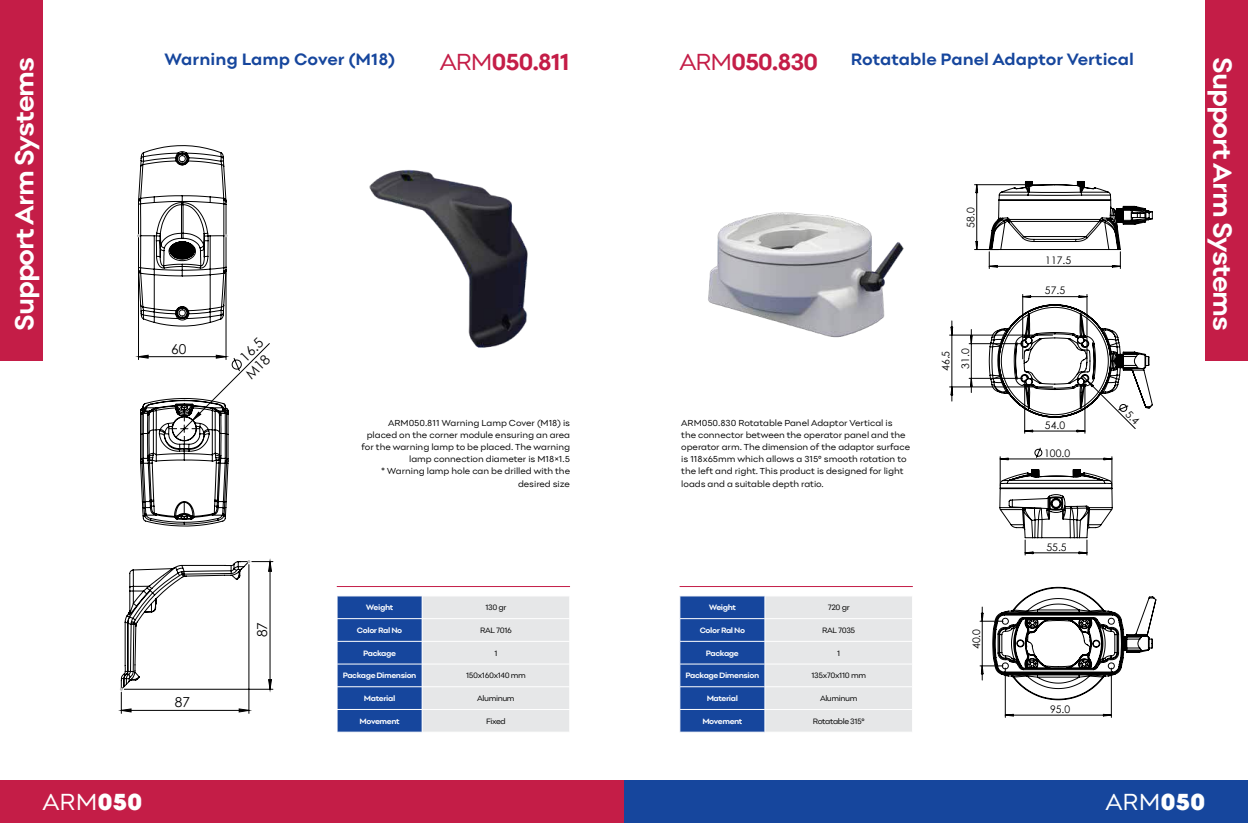
<style>
.page{position:relative;width:1248px;height:823px;background:#fff}
.page>*{position:absolute;margin:0;border:0;box-sizing:border-box;transform-origin:0 0}
.t1{font:700 27px "Point";letter-spacing:-.04em;color:#fff}
.t2{font:700 24px "Point";letter-spacing:-.05em;color:#c41d47}
.t3{font:24px "Point";color:#fff}
.t4{font:700 17px "Point";color:#16469d}
.t5{font:13.7px/16.5px "Century Gothic";color:#000}
.t6{font:10.4px "Century Gothic";color:#000}
.t7{font:9px/12px "Point";letter-spacing:-.005em;color:#000;text-align:right}
.t8{font:700 8px "Point";letter-spacing:-.05em;color:#fff}
.t9{font:8px "Point";letter-spacing:-.05em;color:#000}
.s1{font-weight:400}
.s2{font-weight:900}
</style>
<div class="page">
<div style="left:0;top:0;width:43px;height:360px;background:#c41d47"></div>
<hr style="left:337px;top:585px;width:233px;height:1px;background:#c41d47">
<svg style="left:337px;top:596px;width:232px;height:135px;background:#9eb0ce"></svg>
<img style="left:369px;top:169px;width:159px;height:179px">
<div style="left:0;top:780px;width:624px;height:42px;background:#c41d47"></div>
<svg style="left:138px;top:145px;width:88px;height:89px"></svg>
<svg style="left:121px;top:238px;width:152px;height:475px"></svg>
<svg style="left:121px;top:708px;width:128px;height:3px"></svg>
<svg style="left:138px;top:355px;width:88px;height:3px"></svg>
<svg style="left:268px;top:561px;width:3px;height:127px"></svg>
<svg style="left:121px;top:398px;width:128px;height:291px"></svg>
<div style="left:1205px;top:0;width:42px;height:360px;background:#c41d47"></div>
<hr style="left:679px;top:585px;width:233px;height:1px;background:#c41d47">
<svg style="left:679px;top:596px;width:233px;height:135px;background:#9fb0cf"></svg>
<img style="left:708px;top:212px;width:196px;height:126px">
<div style="left:624px;top:780px;width:623px;height:42px;background:#16469d"></div>
<svg style="left:1024px;top:181px;width:131px;height:472px"></svg>
<hr style="left:949px;top:386px;width:103px;height:1px;background:#000">
<hr style="left:949px;top:335px;width:103px;height:1px;background:#000">
<svg style="left:950px;top:320px;width:19px;height:81px"></svg>
<hr style="left:1110px;top:667px;width:1px;height:50px;background:#000">
<hr style="left:1004px;top:667px;width:1px;height:50px;background:#000">
<svg style="left:969px;top:184px;width:166px;height:532px"></svg>
<svg style="left:1117px;top:404px;width:22px;height:20px"></svg>
<h1 class="t1" style="left:8px;top:330px;width:275px;rotate:-90deg">Support Arm Systems</h1>
<h3 class="t4" style="left:164px;top:49px;width:232px">Warning Lamp Cover (M18)</h3>
<h2 class="t2" style="left:440px;top:47px;width:132px"><span class="s1">ARM</span>050.811</h2>
<h3 class="t5" style="left:171px;top:340px;width:17px">60</h3>
<h3 class="t5" style="left:230px;top:359px;width:36px;text-indent:8px;rotate:-45deg">16.5<br>M18</h3>
<h3 class="t5" style="left:175px;top:693px;width:17px">87</h3>
<h2 class="t3" style="left:43px;top:787px;width:101px">ARM<span class="s2">050</span></h2>
<h3 class="t5" style="left:254px;top:636px;width:17px;rotate:-90deg">87</h3>
<p class="t7" style="left:361px;top:417px;width:210px">ARM050.811 Warning Lamp Cover (M18) is placed on the corner module ensuring an area for the warning lamp to be placed. The warning lamp connection diameter is M18×1.5<br>* Warning lamp hole can be drilled with the desired size</p>
<p class="t8" style="left:366px;top:602px;width:29px">Weight</p>
<p class="t9" style="left:485px;top:602px;width:23px">130 gr</p>
<p class="t8" style="left:357px;top:625px;width:47px">Color Ral No</p>
<p class="t9" style="left:480px;top:625px;width:33px">RAL 7016</p>
<p class="t8" style="left:363px;top:647px;width:34px">Package</p>
<p class="t9" style="left:494px;top:647px;width:5px">1</p>
<p class="t8" style="left:343px;top:670px;width:75px">Package Dimension</p>
<p class="t9" style="left:466px;top:670px;width:61px">150x160x140 mm</p>
<p class="t8" style="left:364px;top:693px;width:33px">Material</p>
<p class="t9" style="left:477px;top:693px;width:39px">Aluminum</p>
<p class="t8" style="left:359px;top:715px;width:42px">Movement</p>
<p class="t9" style="left:486px;top:715px;width:21px">Fixed</p>
<h2 class="t2" style="left:679px;top:47px;width:140px"><span class="s1">ARM</span>050.830</h2>
<h3 class="t4" style="left:850px;top:49px;width:285px">Rotatable Panel Adaptor Vertical</h3>
<p class="t6" style="left:963px;top:227px;width:22px;rotate:-90deg">58.0</p>
<p class="t7" style="left:681px;top:417px;width:230px;text-align:left">ARM050.830 Rotatable Panel Adaptor Vertical is<br>the connector between the operator panel and the operator arm. The dimension of the adaptor surface is 118x65mm which allows a 315° smooth rotation to the left and right. This product is designed for light loads and a suitable depth ratio.</p>
<p class="t6" style="left:938px;top:371px;width:22px;rotate:-90deg">46.5</p>
<p class="t6" style="left:958px;top:368px;width:22px;rotate:-90deg">31.0</p>
<p class="t8" style="left:708px;top:602px;width:29px">Weight</p>
<p class="t9" style="left:827px;top:602px;width:24px">720 gr</p>
<p class="t8" style="left:699px;top:625px;width:47px">Color Ral No</p>
<p class="t9" style="left:822px;top:625px;width:35px">RAL 7035</p>
<p class="t8" style="left:705px;top:647px;width:34px">Package</p>
<p class="t9" style="left:837px;top:647px;width:5px">1</p>
<p class="t8" style="left:685px;top:670px;width:75px">Package Dimension</p>
<p class="t9" style="left:811px;top:670px;width:56px">135x70x110 mm</p>
<p class="t8" style="left:706px;top:693px;width:33px">Material</p>
<p class="t9" style="left:820px;top:693px;width:39px">Aluminum</p>
<p class="t8" style="left:702px;top:715px;width:42px">Movement</p>
<p class="t9" style="left:812px;top:715px;width:53px">Rotatable 315°</p>
<p class="t6" style="left:968px;top:648px;width:22px;rotate:-90deg">40.0</p>
<p class="t6" style="left:1045px;top:253px;width:27px">117.5</p>
<p class="t6" style="left:1044px;top:283px;width:22px">57.5</p>
<p class="t6" style="left:1044px;top:417px;width:22px">54.0</p>
<p class="t6" style="left:1044px;top:445px;width:27px">100.0</p>
<p class="t6" style="left:1046px;top:539px;width:22px">55.5</p>
<p class="t6" style="left:1049px;top:701px;width:22px">95.0</p>
<h1 class="t1" style="left:1238px;top:57px;width:275px;rotate:90deg">Support Arm Systems</h1>
<h2 class="t3" style="left:1105px;top:787px;width:101px">ARM<span class="s2">050</span></h2>
</div>
